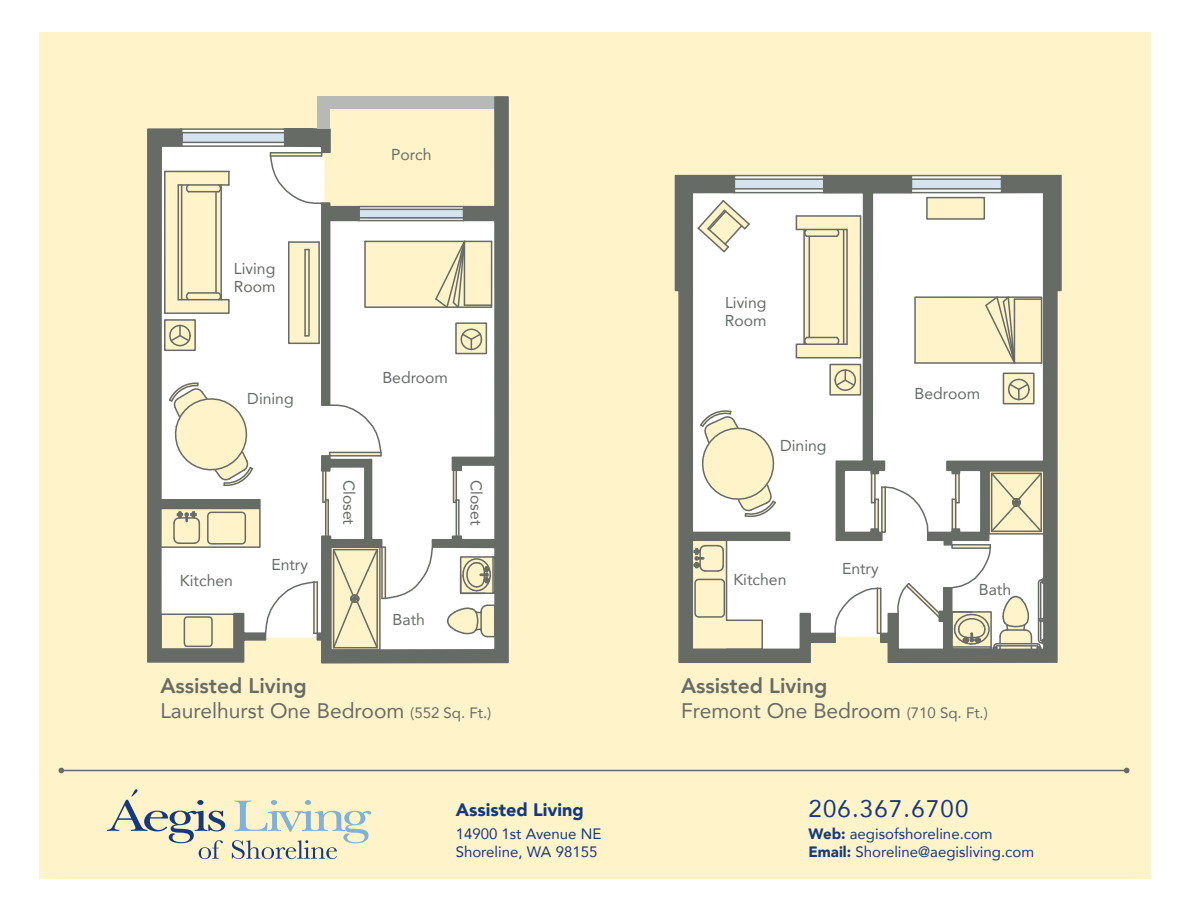
<style>
.page{position:relative;width:1188px;height:918px;background:#fff}
.page>*{position:absolute;margin:0;border:0;box-sizing:border-box;transform-origin:0 0}
.t1{font:24px "Avenir";letter-spacing:.05em;color:#15397f}
.t2{font:21px/25.2px "Avenir";color:#666b66}
.t3{font:900 18px "Avenir";color:#15397f}
.t4{font:15.75px/18px "Avenir";color:#666b66}
.t5{font:15px/18px "Avenir";color:#15397f}
.s1{font-weight:800}
.s2{font-size:15px}
.s3{font-weight:900}
</style>
<div class="page">
<div style="left:39px;top:33px;width:1112px;height:846px;background:#fff3ca"></div>
<hr style="left:61px;top:770px;width:1066px;height:1px;background:#666b66">
<svg style="left:58px;top:768px;width:6px;height:5px"></svg>
<svg style="left:1124px;top:768px;width:6px;height:5px"></svg>
<div style="left:267px;top:487px;width:49px;height:151px;background:#fff"></div>
<svg style="left:107px;top:789px;width:118px;height:70px"></svg>
<svg style="left:232px;top:800px;width:139px;height:59px"></svg>
<svg style="left:147px;top:128px;width:120px;height:535px;background:#b3b5af"></svg>
<svg style="left:264px;top:580px;width:53px;height:55px;background:#f2f2f1"></svg>
<svg style="left:160px;top:507px;width:101px;height:42px"></svg>
<div style="left:207px;top:512px;width:39px;height:33px;border:2px solid #666b66;border-radius:4px"></div>
<div style="left:160px;top:613px;width:75px;height:37px;border:2px solid #666b66"></div>
<svg style="left:183px;top:616px;width:31px;height:32px"></svg>
<svg style="left:674px;top:174px;width:137px;height:489px"></svg>
<svg style="left:887px;top:174px;width:175px;height:489px;background:#7b7e74"></svg>
<svg style="left:691px;top:174px;width:353px;height:477px"></svg>
<hr style="left:860px;top:216px;width:1px;height:142px;background:#666b66">
<svg style="left:317px;top:97px;width:191px;height:566px"></svg>
<svg style="left:163px;top:128px;width:320px;height:359px"></svg>
<div style="left:317px;top:97px;width:13px;height:31px;background:#b6b9b6"></div>
<p class="t4" style="left:391px;top:145px;width:42px">Porch</p>
<p class="t4" style="left:234px;top:259px;width:43px">Living<br>Room</p>
<p class="t4" style="left:725px;top:293px;width:43px;line-height:17.5px">Living<br>Room</p>
<p class="t4" style="left:382px;top:368px;width:67px">Bedroom</p>
<p class="t4" style="left:247px;top:389px;width:48px">Dining</p>
<p class="t4" style="left:915px;top:384px;width:67px">Bedroom</p>
<p class="t4" style="left:780px;top:436px;width:48px">Dining</p>
<p class="t4" style="left:358px;top:480px;width:47px;rotate:90deg">Closet</p>
<p class="t4" style="left:486px;top:480px;width:47px;rotate:90deg">Closet</p>
<p class="t4" style="left:180px;top:571px;width:55px">Kitchen</p>
<p class="t4" style="left:271px;top:555px;width:38px">Entry</p>
<p class="t4" style="left:733px;top:570px;width:55px">Kitchen</p>
<p class="t4" style="left:842px;top:560px;width:38px">Entry</p>
<p class="t4" style="left:979px;top:580px;width:34px">Bath</p>
<p class="t4" style="left:393px;top:610px;width:34px">Bath</p>
<h2 class="t2" style="left:160px;top:672px;width:333px"><span class="s1">Assisted Living<br></span>Laurelhurst One Bedroom <span class="s2">(552 Sq. Ft.)</span></h2>
<h2 class="t2" style="left:681px;top:672px;width:308px"><span class="s1">Assisted Living<br></span>Fremont One Bedroom <span class="s2">(710 Sq. Ft.)</span></h2>
<p class="t3" style="left:456px;top:794px;width:130px">Assisted Living</p>
<p class="t5" style="left:456px;top:824px;width:147px">14900 1st Avenue NE<br>Shoreline, WA 98155</p>
<h1 class="t1" style="left:808px;top:789px;width:161px">206.367.6700</h1>
<p class="t5" style="left:808px;top:824px;width:227px"><span class="s3">Web:</span> aegisofshoreline.com<br><span class="s3">Email:</span> Shoreline@aegisliving.com</p>
</div>
